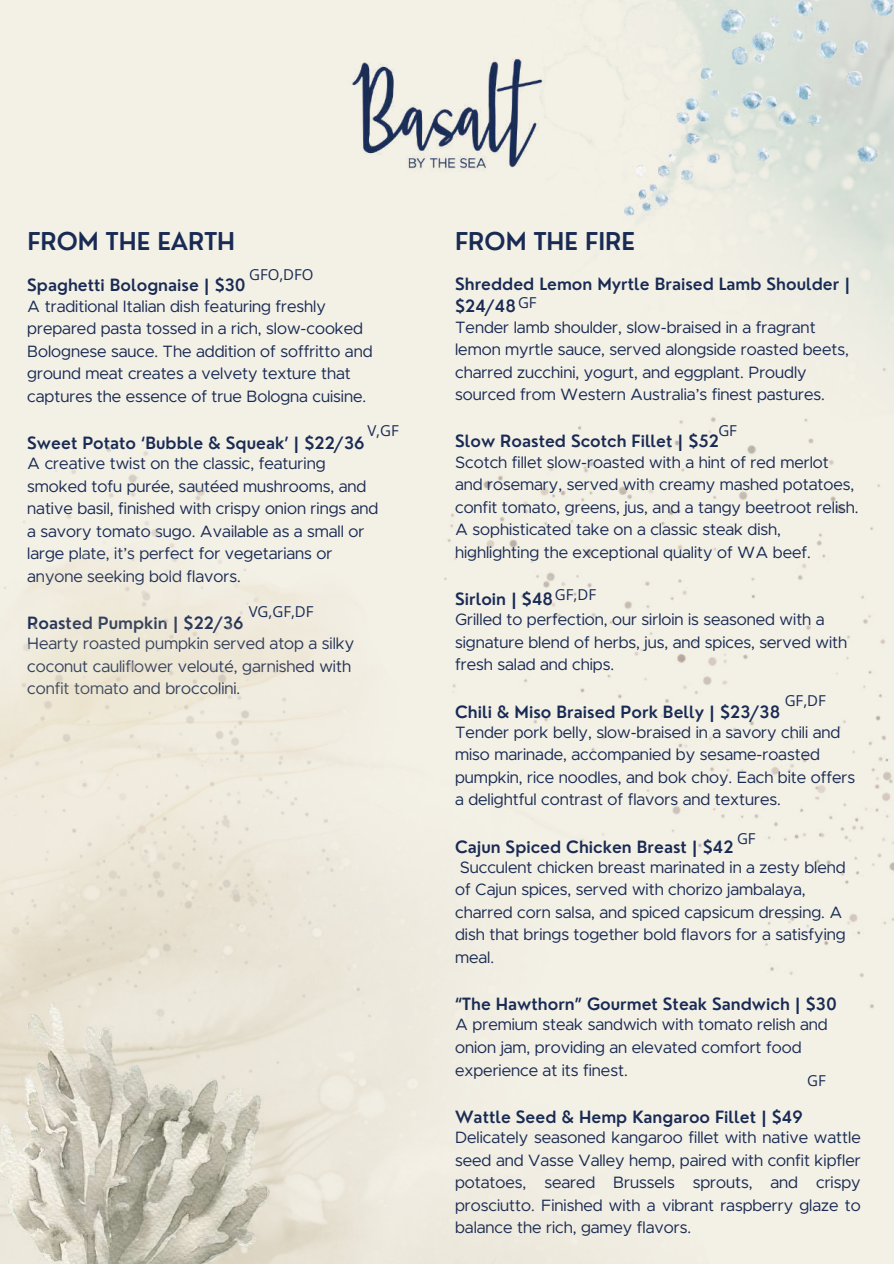
<style>
.page{position:relative;width:894px;height:1264px;background:#fff}
.page>*{position:absolute;margin:0;border:0;box-sizing:border-box;transform-origin:0 0}
.t1{font:600 24px "Nourd";color:#192b54}
.t2{font:16.5px/22.5px "Metropolis";color:#192b54}
.t3{font:600 16.5px/22.5px "Nourd";color:#192b54}
.t4{font:15px "Open Sans";color:#192b54}
</style>
<div class="page">
<div style="left:0;top:0;width:893px;height:1263px;background:#f3f0e6"></div>
<img style="left:269px;top:633px;width:467px;height:630px">
<img style="left:444px;top:0;width:449px;height:633px">
<img style="left:0;top:447px;width:387px;height:777px">
<img style="left:352px;top:51px;width:193px;height:127px">
<img style="left:624px;top:0;width:269px;height:215px">
<img style="left:0;top:1002px;width:269px;height:261px">
<h1 class="t1" style="left:27px;top:226px;width:209px">FROM THE EARTH</h1>
<h1 class="t1" style="left:455px;top:226px;width:181px">FROM THE FIRE</h1>
<p class="t4" style="left:249px;top:264px;width:66px">GFO,DFO</p>
<p class="t3" style="left:455px;top:272px;width:396px">Shredded Lemon Myrtle Braised Lamb Shoulder | $24/48</p>
<p class="t2" style="left:455px;top:316px;width:395px">Tender lamb shoulder, slow-braised in a fragrant lemon myrtle sauce, served alongside roasted beets, charred zucchini, yogurt, and eggplant. Proudly sourced from Western Australia’s finest pastures.</p>
<p class="t3" style="left:455px;top:430px;width:265px">Slow Roasted Scotch Fillet | $52</p>
<p class="t2" style="left:455px;top:451px;width:405px">Scotch fillet slow-roasted with a hint of red merlot and rosemary, served with creamy mashed potatoes, confit tomato, greens, jus, and a tangy beetroot relish.<br>A sophisticated take on a classic steak dish, highlighting the exceptional quality of WA beef.</p>
<p class="t3" style="left:455px;top:587px;width:99px">Sirloin | $48</p>
<p class="t2" style="left:455px;top:609px;width:393px">Grilled to perfection, our sirloin is seasoned with a signature blend of herbs, jus, and spices, served with fresh salad and chips.</p>
<p class="t3" style="left:455px;top:700px;width:326px">Chili &amp; Miso Braised Pork Belly | $23/38</p>
<p class="t2" style="left:455px;top:721px;width:401px">Tender pork belly, slow-braised in a savory chili and miso marinade, accompanied by sesame-roasted pumpkin, rice noodles, and bok choy. Each bite offers a delightful contrast of flavors and textures.</p>
<p class="t3" style="left:455px;top:835px;width:280px">Cajun Spiced Chicken Breast | $42</p>
<p class="t2" style="left:455px;top:856px;width:392px">Succulent chicken breast marinated in a zesty blend of Cajun spices, served with chorizo jambalaya, charred corn salsa, and spiced capsicum dressing. A dish that brings together bold flavors for a satisfying meal.</p>
<p class="t3" style="left:455px;top:992px;width:383px">“The Hawthorn” Gourmet Steak Sandwich | $30</p>
<p class="t2" style="left:455px;top:1014px;width:374px">A premium steak sandwich with tomato relish and onion jam, providing an elevated comfort food experience at its finest.</p>
<p class="t3" style="left:455px;top:1105px;width:349px">Wattle Seed &amp; Hemp Kangaroo Fillet | $49</p>
<p class="t2" style="left:455px;top:1126px;width:407px;text-align:justify">Delicately seasoned kangaroo fillet with native wattle seed and Vasse Valley hemp, paired with confit kipfler potatoes, seared Brussels sprouts, and crispy prosciutto. Finished with a vibrant raspberry glaze to balance the rich, gamey flavors.</p>
<p class="t3" style="left:27px;top:274px;width:220px">Spaghetti Bolognaise | $30</p>
<p class="t2" style="left:27px;top:295px;width:346px">A traditional Italian dish featuring freshly prepared pasta tossed in a rich, slow-cooked Bolognese sauce. The addition of soffritto and ground meat creates a velvety texture that captures the essence of true Bologna cuisine.</p>
<p class="t3" style="left:27px;top:431px;width:339px">Sweet Potato ‘Bubble &amp; Squeak’ | $22/36</p>
<p class="t2" style="left:27px;top:453px;width:352px">A creative twist on the classic, featuring smoked tofu purée, sautéed mushrooms, and native basil, finished with crispy onion rings and a savory tomato sugo. Available as a small or large plate, it’s perfect for vegetarians or anyone seeking bold flavors.</p>
<p class="t3" style="left:27px;top:611px;width:218px">Roasted Pumpkin | $22/36</p>
<p class="t2" style="left:27px;top:633px;width:328px">Hearty roasted pumpkin served atop a silky coconut cauliflower velouté, garnished with confit tomato and broccolini.</p>
<p class="t4" style="left:518px;top:292px;width:20px">GF</p>
<p class="t4" style="left:367px;top:420px;width:33px">V,GF</p>
<p class="t4" style="left:718px;top:420px;width:20px">GF</p>
<p class="t4" style="left:555px;top:583px;width:43px">GF,DF</p>
<p class="t4" style="left:249px;top:600px;width:66px">VG,GF,DF</p>
<p class="t4" style="left:784px;top:690px;width:43px">GF,DF</p>
<p class="t4" style="left:736px;top:827px;width:20px">GF</p>
<p class="t4" style="left:807px;top:1069px;width:20px">GF</p>
</div>
